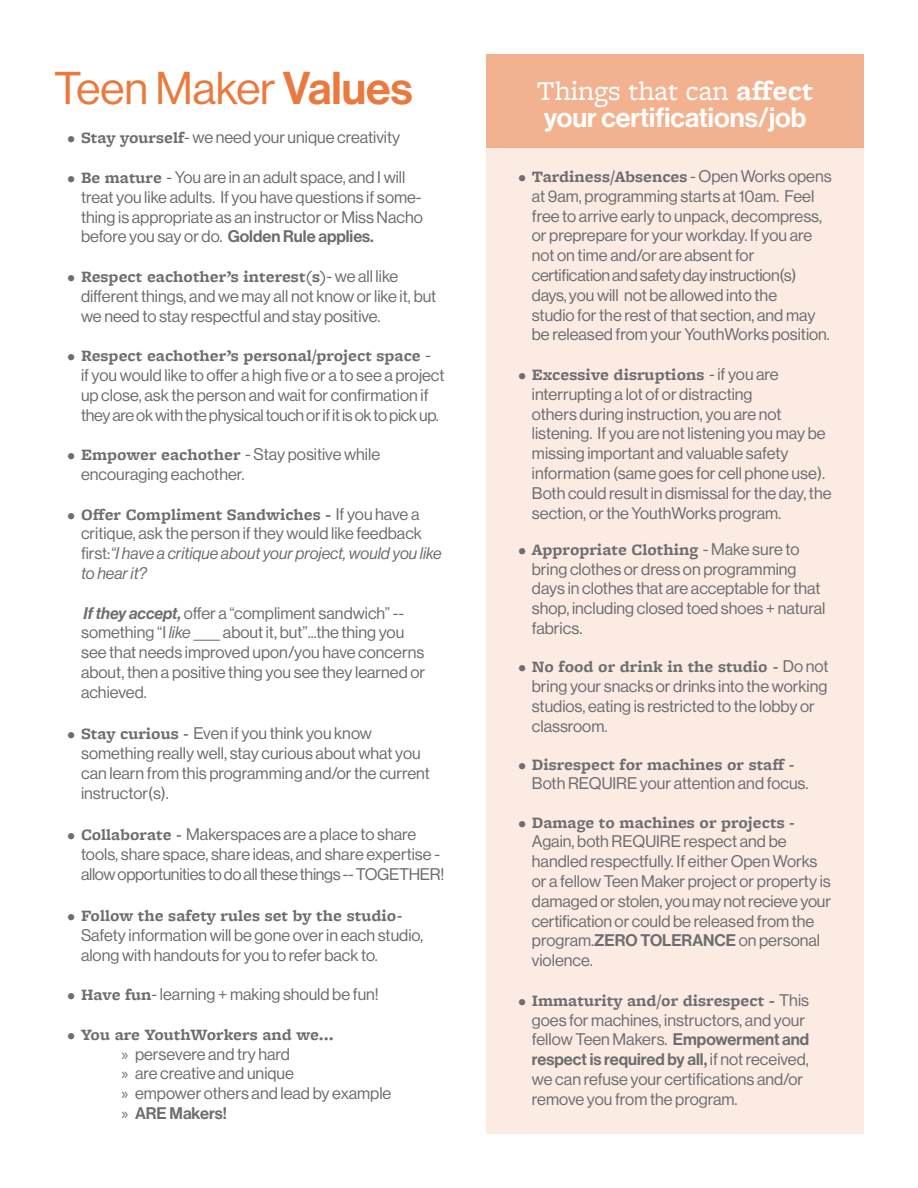
<style>
.page{position:relative;width:918px;height:1188px;background:#fff}
.page>*{position:absolute;margin:0;border:0;box-sizing:border-box;transform-origin:0 0}
.t1{font:45px "N Haas Grotesk DS Std 55 Rg";color:#ea793e}
.t2{font:28.35px "Freight Micro Pro";color:#fff}
.t3{font:27.15px "N Haas Grotesk DS Std 65 Md";color:#fff}
.t4{font:16.5px/19.8px "N Haas Grotesk DS Std 55 Rg";color:#6c6d70}
.t5{font:700 16.5px "Freight Micro Pro";color:#6c6d70}
.t6{font:16.5px "N Haas Grotesk DS Std 65 Md";color:#6c6d70}
.s1{font-family:"N Haas Grotesk DS Std 65 Md"}
.s2{font-family:"Freight Micro Pro";font-weight:700}
.s3{font-family:"N Haas Grotesk DS Std 56 It"}
.s4{font-family:"N Haas Grotesk DS Std 66 Md It"}
.s5{font-family:"Minion Pro";font-size:18px;color:#231f20}
.s6{font-family:"Myriad Pro"}
.s7{font-weight:700}
</style>
<div class="page">
<div style="left:486px;top:54px;width:378px;height:1080px;background:#fbebe2"></div>
<div style="left:486px;top:54px;width:378px;height:93px;background:#f2b290"></div>
<p class="t1" style="left:54px;top:63px;width:360px">Teen Maker <span class="s1">Values</span></p>
<p class="t4" style="left:68px;top:128px;width:334px"><span class="s2">• Stay yourself</span>- we need your unique creativity</p>
<p class="t4" style="left:81px;top:167px;width:343px;text-indent:-14px"><span class="s2">• Be mature</span> - You are in an adult space, and I will treat you like adults. If you have questions if some&shy;thing is appropriate as an instructor or Miss Nacho before you say or do. <span class="s1">Golden Rule applies.</span></p>
<p class="t4" style="left:81px;top:266px;width:357px;text-indent:-14px"><span class="s2">• Respect eachother’s interest(s)</span>- we all like different things, and we may all not know or like it, but we need to stay respectful and stay positive.</p>
<p class="t4" style="left:81px;top:346px;width:365px;text-indent:-14px"><span class="s2">• Respect eachother’s personal/project space</span> -<br>if you would like to offer a high five or a to see a project up close, ask the person and wait for confirmation if they are ok with the physical touch or if it is ok to pick up.</p>
<p class="t4" style="left:81px;top:445px;width:301px;text-indent:-14px"><span class="s2">• Empower eachother</span> - Stay positive while encouraging eachother.</p>
<p class="t4" style="left:81px;top:504px;width:362px;text-indent:-14px"><span class="s2">• Offer Compliment Sandwiches -</span> If you have a critique, ask the person if they would like feedback first:<span class="s3">“I have a critique about your project, would you like to hear it?</span></p>
<p class="t4" style="left:81px;top:603px;width:346px"><span class="s4">If they accept,</span> offer a “compliment sandwich” -- something “I <span class="s3">like</span> ____ about it, but”...the thing you see that needs improved upon/you have concerns about, then a positive thing you see they learned or achieved.</p>
<p class="t4" style="left:81px;top:724px;width:350px;text-indent:-14px"><span class="s2">• Stay curious</span> <span class="s5">-</span> Even if you think you know something really well, stay curious about what you can learn from this programming and/or the current instructor(s).</p>
<p class="t4" style="left:81px;top:824px;width:365px;text-indent:-14px"><span class="s2">• Collaborate</span> <span class="s5">-</span> Makerspaces are a place to share tools, share space, share ideas, and share expertise - allow opportunities to do all these things -- TOGETHER!</p>
<p class="t4" style="left:81px;top:905px;width:344px;text-indent:-14px"><span class="s2">• Follow the safety rules set by the studio</span><span class="s5">-<br></span>Safety information will be gone over in each studio, along with handouts for you to refer back to.</p>
<p class="t4" style="left:68px;top:985px;width:313px"><span class="s2">• Have fun</span>- learning + making should be fun!</p>
<p class="t5" style="left:68px;top:1023px;width:268px">• You are YouthWorkers and we...</p>
<p class="t4" style="left:122px;top:1044px;width:170px"><span class="s6">»</span> persevere and try hard</p>
<p class="t4" style="left:122px;top:1064px;width:174px"><span class="s6">»</span> are creative and unique</p>
<p class="t4" style="left:122px;top:1084px;width:271px"><span class="s6">»</span> empower others and lead by example</p>
<p class="t6" style="left:122px;top:1104px;width:107px"><span class="s6">»</span> ARE Makers!</p>
<p class="t2" style="left:537px;top:71px;width:278px">Things that can <span class="s7">affect</span></p>
<p class="t3" style="left:544px;top:101px;width:264px">your certifications/job</p>
<p class="t4" style="left:532px;top:166px;width:301px;text-indent:-14px"><span class="s2">• Tardiness/Absences</span> - Open Works opens at 9am, programming starts at 10am. Feel free to arrive early to unpack, decompress, or preprepare for your workday. If you are not on time and/or are absent for certification and safety day instruction(s) days, you will not be allowed into the<br>studio for the rest of that section, and may be released from your YouthWorks position.</p>
<p class="t4" style="left:532px;top:364px;width:301px;text-indent:-14px"><span class="s2">• Excessive disruptions</span> - if you are interrupting a lot of or distracting<br>others during instruction, you are not listening. If you are not listening you may be missing important and valuable safety information (same goes for cell phone use).<br>Both could result in dismissal for the day, the section, or the YouthWorks program.</p>
<p class="t4" style="left:532px;top:539px;width:295px;text-indent:-14px"><span class="s2">• Appropriate Clothing</span> - Make sure to bring clothes or dress on programming days in clothes that are acceptable for that shop, including closed toed shoes + natural fabrics.</p>
<p class="t4" style="left:532px;top:657px;width:298px;text-indent:-14px"><span class="s2">• No food or drink in the studio</span> <span class="s5">-</span> Do not bring your snacks or drinks into the working studios, eating is restricted to the lobby or classroom.</p>
<p class="t4" style="left:532px;top:754px;width:278px;text-indent:-14px"><span class="s2">• Disrespect for machines or staff</span> <span class="s5">-<br></span>Both REQUIRE your attention and focus.</p>
<p class="t4" style="left:532px;top:812px;width:301px;text-indent:-14px"><span class="s2">• Damage to machines or projects</span> <span class="s5">- </span>Again, both REQUIRE respect and be handled respectfully. If either Open Works or a fellow Teen Maker project or property is damaged or stolen, you may not recieve your certification or could be released from the program.<span class="s1">ZERO TOLERANCE</span> on personal violence.</p>
<p class="t4" style="left:532px;top:990px;width:279px;text-indent:-14px"><span class="s2">• Immaturity and/or disrespect -</span> This goes for machines, instructors, and your fellow Teen Makers. <span class="s1">Empowerment and respect is required by all,</span> if not received, we can refuse your certifications and/or remove you from the program.</p>
</div>
